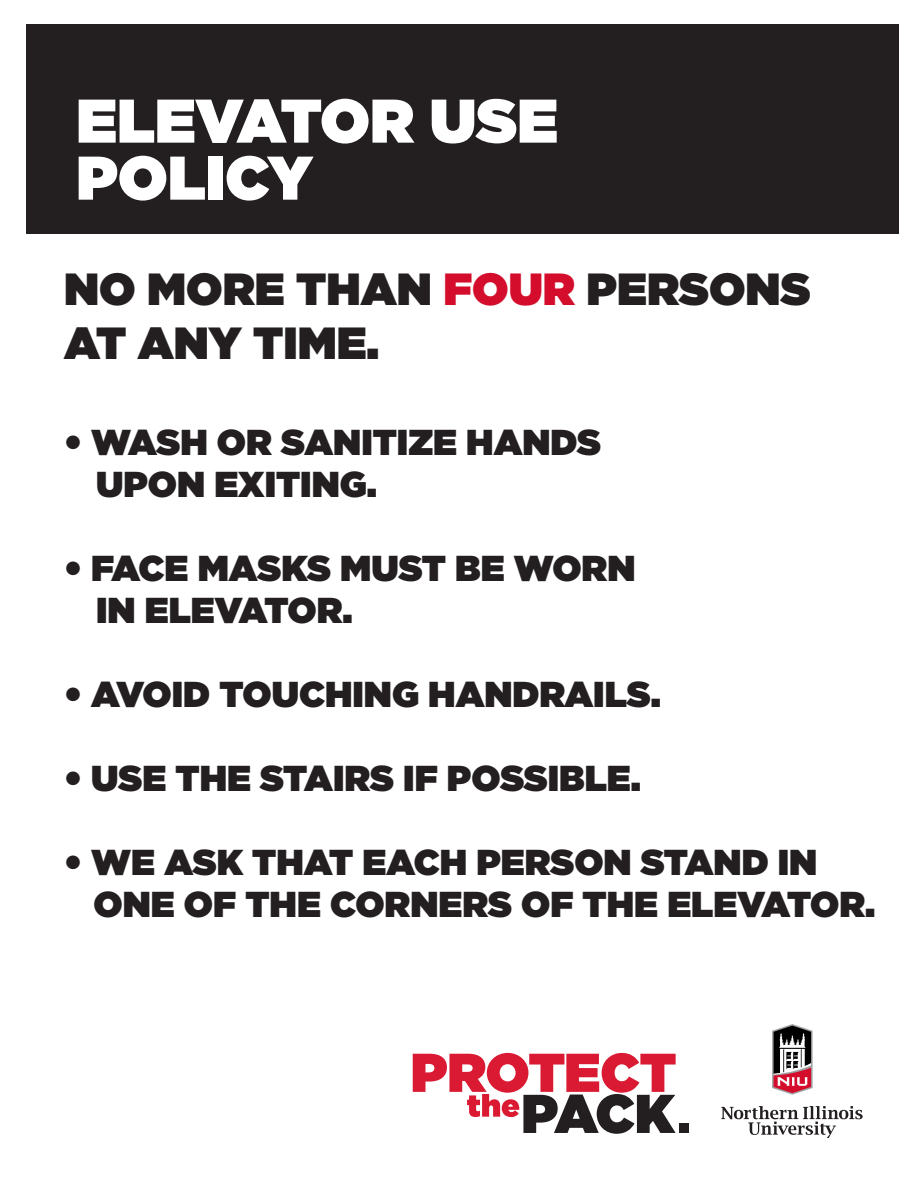
<style>
.page{position:relative;width:918px;height:1188px;background:#fff}
.page>*{position:absolute;margin:0;border:0;box-sizing:border-box;transform-origin:0 0}
.t1{font:900 61.5px/57px "Gotham";color:#fff}
.t2{font:900 45px/54px "Gotham";color:#231f20}
.t3{font:900 36px/42px "Gotham";color:#231f20}
.s1{color:#d30d2b}
</style>
<div class="page">
<svg style="left:413px;top:1053px;width:263px;height:81px"></svg>
<div style="left:679px;top:1123px;width:10px;height:10px;background:#231f20"></div>
<svg style="left:721px;top:1106px;width:142px;height:32px"></svg>
<svg style="left:772px;top:1024px;width:41px;height:71px"></svg>
<div style="left:26px;top:24px;width:872px;height:209px;background:#231f20"></div>
<h1 class="t1" style="left:76px;top:91px;width:483px">ELEVATOR USE<br>POLICY</h1>
<p class="t2" style="left:64px;top:261px;width:748px">NO MORE THAN <span class="s1">FOUR</span> PERSONS<br>AT ANY TIME.</p>
<p class="t3" style="left:96px;top:420px;width:506px;text-indent:-32px">• WASH OR SANITIZE HANDS<br>UPON EXITING.</p>
<p class="t3" style="left:96px;top:546px;width:541px;text-indent:-32px">• FACE MASKS MUST BE WORN<br>IN ELEVATOR.</p>
<p class="t3" style="left:64px;top:672px;width:598px">• AVOID TOUCHING HANDRAILS.</p>
<p class="t3" style="left:64px;top:756px;width:578px">• USE THE STAIRS IF POSSIBLE.</p>
<p class="t3" style="left:94px;top:840px;width:783px;text-indent:-29px">• WE ASK THAT EACH PERSON STAND IN<br>ONE OF THE CORNERS OF THE ELEVATOR.</p>
</div>
